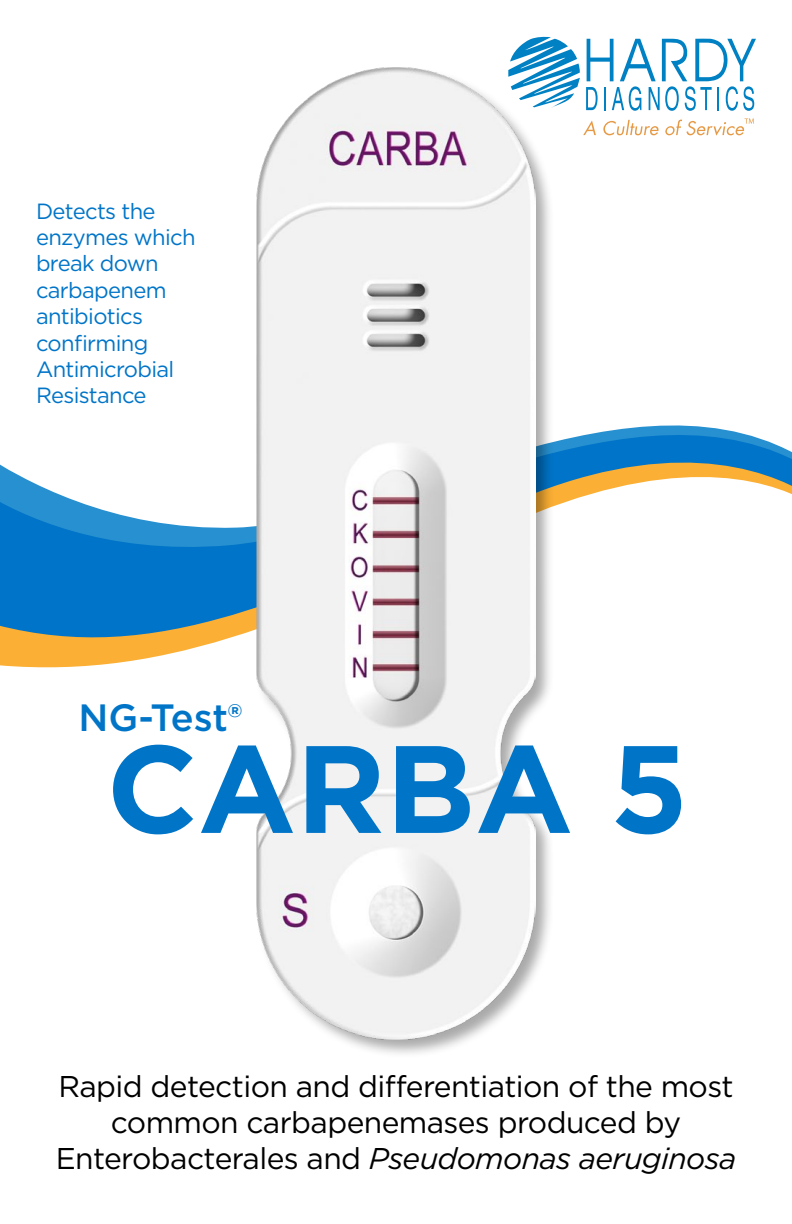
<style>
.page{position:relative;width:792px;height:1224px;background:#fff}
.page>*{position:absolute;margin:0;border:0;box-sizing:border-box;transform-origin:0 0}
.t1{font:700 124px "Gotham";color:#0075c8}
.t2{font:500 38px "Gotham";letter-spacing:-.005em;color:#0075c8}
.t3{font:30px/36px "Gotham";letter-spacing:-.02em;color:#000;text-align:center}
.t4{font:22px/26.4px "Gotham";letter-spacing:-.03em;color:#0075c8}
.s1{font-style:italic}
</style>
<div class="page">
<svg style="left:0;top:425px;width:792px;height:243px"></svg>
<div style="left:256px;top:66px;width:299px;height:993px;background:#000;opacity:.34"></div>
<img style="left:257px;top:68px;width:278px;height:972px">
<svg style="left:508px;top:36px;width:72px;height:72px"></svg>
<svg style="left:586px;top:39px;width:170px;height:72px"></svg>
<svg style="left:583px;top:120px;width:13px;height:15px"></svg>
<svg style="left:603px;top:120px;width:56px;height:15px"></svg>
<svg style="left:665px;top:118px;width:89px;height:18px"></svg>
<p class="t4" style="left:36px;top:197px;width:161px">Detects the enzymes which break down carbapenem antibiotics confirming<br>Antimicrobial<br>Resistance</p>
<p class="t2" style="left:79px;top:692px;width:165px">NG-Test®</p>
<h1 class="t1" style="left:107px;top:707px;width:583px">CARBA 5</h1>
<p class="t3" style="left:56px;top:1068px;width:682px">Rapid detection and differentiation of the most common carbapenemases produced by<br>Enterobacterales and <span class="s1">Pseudomonas aeruginosa</span></p>
</div>
